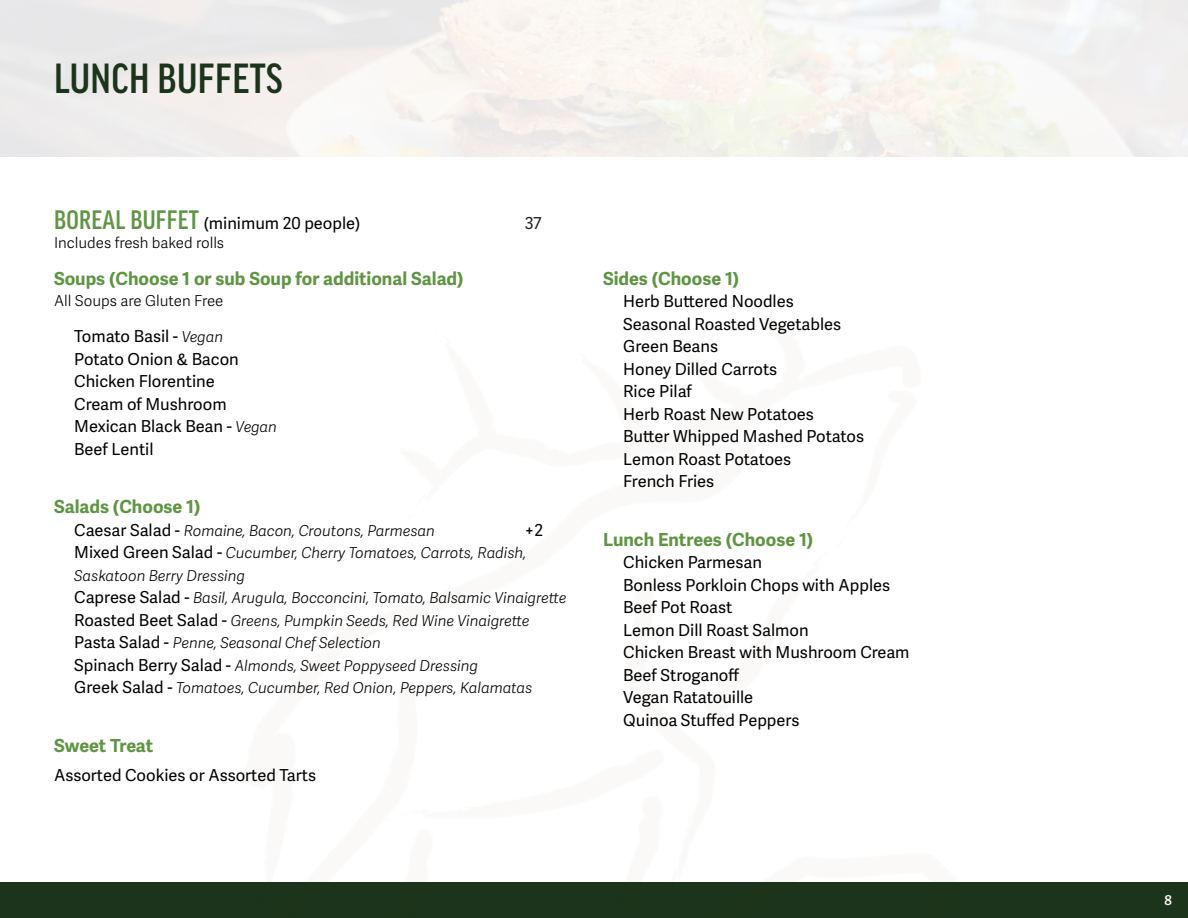
<style>
.page{position:relative;width:1188px;height:918px;background:#fff}
.page>*{position:absolute;margin:0;border:0;box-sizing:border-box;transform-origin:0 0}
.Headings{font:500 condensed 45px "Good Headline Pro";letter-spacing:.01em;color:#1c341b}
.Items_List_Subheads{font:700 18px "Adelle Sans";color:#5f9542}
.Items_List{font:16.5px/22.5px "Adelle Sans";color:#000}
.Items_List_Subheads-2{font:16.5px "Adelle Sans";color:#000}
.Subheads{font:16.5px "Adelle Sans";color:#000}
.Subheads-2{font:16.5px "Adelle Sans";color:#231f20}
.Items_List-2{font:italic 300 15px/22.5px "Adelle Sans";color:#000}
.Description{font:300 15px "Adelle Sans";color:#000}
.t1{font:600 13.5px "Adelle Sans";color:#fff}
.s1{font-family:"Good Headline Pro";font-weight:500;font-stretch:condensed;font-size:28.5px;color:#5f9542}
.s2{font-weight:300;font-style:italic;font-size:15px}
.s3{font-weight:400;font-style:normal;font-size:16.5px}
</style>
<div class="page">
<div style="left:0;top:882px;width:1188px;height:36px;background:#1c341b"></div>
<p class="Headings" style="left:54px;top:57px;width:230px">LUNCH BUFFETS</p>
<p class="Subheads" style="left:54px;top:214px;width:308px"><span class="s1">BOREAL BUFFET</span> (minimum 20 people)</p>
<p class="Subheads-2" style="left:525px;top:214px;width:18px">37</p>
<p class="Description" style="left:54px;top:234px;width:172px">Includes fresh baked rolls</p>
<p class="Items_List_Subheads" style="left:54px;top:268px;width:411px">Soups (Choose 1 or sub Soup for additional Salad)</p>
<p class="Description" style="left:54px;top:292px;width:171px">All Soups are Gluten Free</p>
<p class="Items_List" style="left:74px;top:326px;width:150px">Tomato Basil - <span class="s2">Vegan</span></p>
<p class="Items_List" style="left:74px;top:348px;width:166px">Potato Onion &amp; Bacon</p>
<p class="Items_List" style="left:74px;top:371px;width:154px">Chicken Florentine<br>Cream of Mushroom</p>
<p class="Items_List" style="left:74px;top:416px;width:204px">Mexican Black Bean - <span class="s2">Vegan<br></span>Beef Lentil</p>
<p class="Items_List_Subheads" style="left:54px;top:496px;width:148px">Salads (Choose 1)</p>
<p class="Items_List-2" style="left:74px;top:520px;width:362px"><span class="s3">Caesar Salad -</span> Romaine, Bacon, Croutons, Parmesan</p>
<p class="Items_List" style="left:525px;top:519px;width:20px">+2</p>
<p class="Items_List-2" style="left:74px;top:542px;width:454px"><span class="s3">Mixed Green Salad -</span> Cucumber, Cherry Tomatoes, Carrots, Radish,<br>Saskatoon Berry Dressing</p>
<p class="Items_List-2" style="left:74px;top:587px;width:494px"><span class="s3">Caprese Salad -</span> Basil, Arugula, Bocconcini, Tomato, Balsamic Vinaigrette</p>
<p class="Items_List-2" style="left:74px;top:610px;width:457px"><span class="s3">Roasted Beet Salad -</span> Greens, Pumpkin Seeds, Red Wine Vinaigrette</p>
<p class="Items_List-2" style="left:74px;top:632px;width:308px"><span class="s3">Pasta Salad -</span> Penne, Seasonal Chef Selection</p>
<p class="Items_List-2" style="left:74px;top:655px;width:459px"><span class="s3">Spinach Berry Salad -</span> Almonds, Sweet Poppyseed Dressing<br><span class="s3">Greek Salad -</span> Tomatoes, Cucumber, Red Onion, Peppers, Kalamatas</p>
<p class="Items_List_Subheads" style="left:54px;top:734px;width:101px">Sweet Treat</p>
<p class="Items_List_Subheads-2" style="left:54px;top:766px;width:264px">Assorted Cookies or Assorted Tarts</p>
<p class="Items_List_Subheads" style="left:603px;top:267px;width:138px">Sides (Choose 1)</p>
<p class="Items_List" style="left:623px;top:291px;width:172px">Herb Buttered Noodles</p>
<p class="Items_List" style="left:623px;top:313px;width:219px">Seasonal Roasted Vegetables</p>
<p class="Items_List" style="left:623px;top:336px;width:96px">Green Beans</p>
<p class="Items_List" style="left:623px;top:358px;width:156px">Honey Dilled Carrots</p>
<p class="Items_List" style="left:623px;top:381px;width:70px">Rice Pilaf</p>
<p class="Items_List" style="left:623px;top:403px;width:192px">Herb Roast New Potatoes</p>
<p class="Items_List" style="left:623px;top:426px;width:242px">Butter Whipped Mashed Potatos</p>
<p class="Items_List" style="left:623px;top:448px;width:170px">Lemon Roast Potatoes</p>
<p class="Items_List" style="left:623px;top:471px;width:93px">French Fries</p>
<p class="Items_List_Subheads" style="left:603px;top:528px;width:212px">Lunch Entrees (Choose 1)</p>
<p class="Items_List" style="left:623px;top:552px;width:140px">Chicken Parmesan</p>
<p class="Items_List" style="left:623px;top:574px;width:268px">Bonless Porkloin Chops with Apples</p>
<p class="Items_List" style="left:623px;top:597px;width:111px">Beef Pot Roast</p>
<p class="Items_List" style="left:623px;top:619px;width:187px">Lemon Dill Roast Salmon</p>
<p class="Items_List" style="left:623px;top:642px;width:288px">Chicken Breast with Mushroom Cream</p>
<p class="Items_List" style="left:623px;top:664px;width:117px">Beef Stroganoff</p>
<p class="Items_List" style="left:623px;top:687px;width:132px">Vegan Ratatouille</p>
<p class="Items_List" style="left:623px;top:709px;width:178px">Quinoa Stuffed Peppers</p>
<p class="t1" style="left:1165px;top:892px;width:9px">8</p>
</div>
